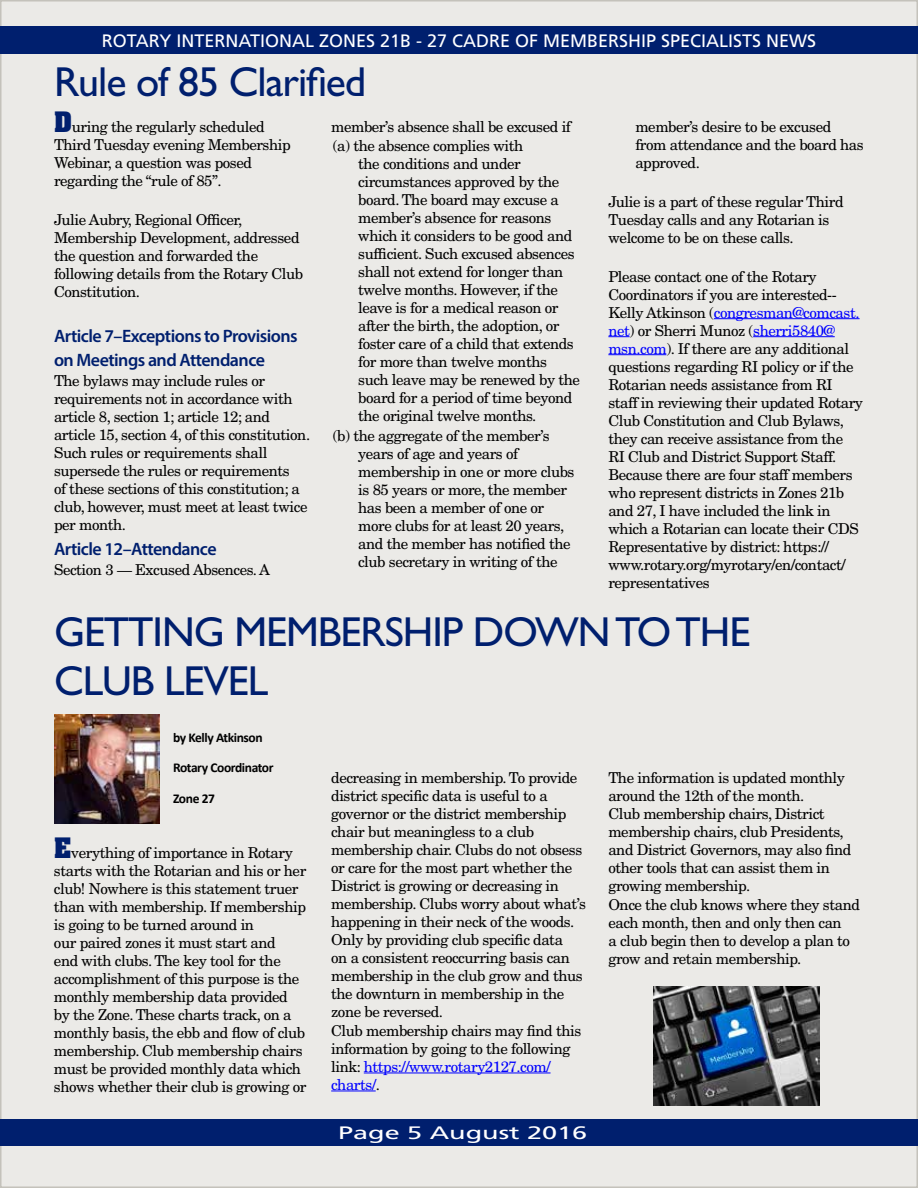
<style>
.page{position:relative;width:918px;height:1188px;background:#fff}
.page>*{position:absolute;margin:0;border:0;box-sizing:border-box;transform-origin:0 0}
.t1{font:42px/48.8px "Gill Sans Std";letter-spacing:-.025em;color:#001f6e}
.t2{font:600 18px/24px "Myriad Pro";letter-spacing:-.03em;color:#001f6e}
.t3{font:18px "Frutiger LT Std";color:#fff}
.t4{font:18px "Frutiger LT Std";color:#fff;scale:1.5 1}
.t5{font:15px/18px "New Century Schlbk LT Std";letter-spacing:-.03em;color:#000}
.t6{font:700 13.5px "Calibri";letter-spacing:-.03em;color:#000}
.s1{font-family:"Aachen Std";font-weight:700;font-size:24px;color:#001f6e}
.s2{color:#00f}
</style>
<div class="page">
<div style="left:0;top:0;width:918px;height:1188px;background:#ebeae7;border:2px solid #c4c2bb"></div>
<img style="left:653px;top:987px;width:166px;height:118px">
<div style="left:0;top:26px;width:918px;height:28px;background:#001f6e"></div>
<div style="left:0;top:1119px;width:918px;height:27px;background:#001f6e"></div>
<hr style="left:714px;top:318px;width:146px;height:1px;background:#00f">
<svg style="left:608px;top:336px;width:22px;height:1px"></svg>
<hr style="left:753px;top:336px;width:82px;height:1px;background:#00f">
<hr style="left:608px;top:354px;width:58px;height:1px;background:#00f">
<hr style="left:364px;top:1073px;width:187px;height:1px;background:#00f">
<hr style="left:331px;top:1091px;width:45px;height:1px;background:#00f">
<img style="left:54px;top:715px;width:106px;height:109px">
<p class="t3" style="left:102px;top:30px;width:716px">ROTARY INTERNATIONAL ZONES 21B - 27 CADRE OF MEMBERSHIP SPECIALISTS NEWS</p>
<h1 class="t1" style="left:54px;top:58px;width:314px">Rule of 85 Clarified</h1>
<p class="t5" style="left:54px;top:118px;width:238px"><span class="s1">D</span>uring the regularly scheduled<br>Third Tuesday evening Membership<br>Webinar, a question was posed regarding the “rule of 85”.</p>
<p class="t5" style="left:54px;top:211px;width:251px">Julie Aubry, Regional Officer,<br>Membership Development, addressed the question and forwarded the following details from the Rotary Club<br>Constitution.</p>
<p class="t2" style="left:54px;top:324px;width:245px">Article 7–Exceptions to Provisions on Meetings and Attendance</p>
<p class="t5" style="left:54px;top:372px;width:258px">The bylaws may include rules or requirements not in accordance with article 8, section 1; article 12; and article 15, section 4, of this constitution.<br>Such rules or requirements shall supersede the rules or requirements<br>of these sections of this constitution; a club, however, must meet at least twice per month.</p>
<p class="t2" style="left:54px;top:537px;width:164px">Article 12–Attendance</p>
<p class="t5" style="left:54px;top:561px;width:218px">Section 3 — Excused Absences. A</p>
<p class="t5" style="left:331px;top:117px;width:241px;line-height:19.5px">member’s absence shall be excused if (a) the absence complies with</p>
<p class="t5" style="left:358px;top:155px;width:223px">the conditions and under circumstances approved by the board. The board may excuse a member’s absence for reasons which it considers to be good and sufficient. Such excused absences shall not extend for longer than twelve months. However, if the leave is for a medical reason or after the birth, the adoption, or foster care of a child that extends for more than twelve months such leave may be renewed by the board for a period of time beyond the original twelve months.</p>
<p class="t5" style="left:358px;top:427px;width:218px;text-indent:-26px">(b) the aggregate of the member’s years of age and years of membership in one or more clubs is 85 years or more, the member has been a member of one or more clubs for at least 20 years, and the member has notified the club secretary in writing of the</p>
<p class="t5" style="left:635px;top:118px;width:230px">member’s desire to be excused from attendance and the board has approved.</p>
<p class="t5" style="left:608px;top:193px;width:237px">Julie is a part of these regular Third<br>Tuesday calls and any Rotarian is welcome to be on these calls.</p>
<p class="t5" style="left:608px;top:268px;width:256px">Please contact one of the Rotary Coordinators if you are interested-- Kelly Atkinson (<span class="s2">congresman@comcast. net</span>) or Sherri Munoz (<span class="s2">sherri5840@ msn.com</span>). If there are any additional questions regarding RI policy or if the Rotarian needs assistance from RI staff in reviewing their updated Rotary Club Constitution and Club Bylaws, they can receive assistance from the RI Club and District Support Staff.<br>Because there are four staff members who represent districts in Zones 21b and 27, I have included the link in which a Rotarian can locate their CDS Representative by district: https:// www.rotary.org/myrotary/en/contact/ representatives</p>
<h1 class="t1" style="left:54px;top:608px;width:698px">GETTING MEMBERSHIP DOWN TO THE<br>CLUB LEVEL</h1>
<p class="t6" style="left:173px;top:729px;width:91px">by Kelly Atkinson</p>
<p class="t6" style="left:173px;top:760px;width:102px">Rotary Coordinator</p>
<p class="t6" style="left:173px;top:790px;width:43px">Zone 27</p>
<p class="t5" style="left:608px;top:768px;width:245px">The information is updated monthly around the 12th of the month.<br>Club membership chairs, District membership chairs, club Presidents, and District Governors, may also find other tools that can assist them in growing membership.</p>
<p class="t5" style="left:608px;top:896px;width:253px">Once the club knows where they stand each month, then and only then can<br>a club begin then to develop a plan to grow and retain membership.</p>
<p class="t5" style="left:331px;top:768px;width:256px">decreasing in membership. To provide district specific data is useful to a governor or the district membership chair but meaningless to a club membership chair. Clubs do not obsess or care for the most part whether the District is growing or decreasing in membership. Clubs worry about what’s happening in their neck of the woods.<br>Only by providing club specific data<br>on a consistent reoccurring basis can membership in the club grow and thus the downturn in membership in the zone be reversed.</p>
<p class="t5" style="left:331px;top:1022px;width:252px">Club membership chairs may find this information by going to the following link: <span class="s2">https://www.rotary2127.com/ charts/</span>.</p>
<p class="t5" style="left:54px;top:843px;width:254px"><span class="s1">E</span>verything of importance in Rotary starts with the Rotarian and his or her club! Nowhere is this statement truer than with membership. If membership is going to be turned around in<br>our paired zones it must start and<br>end with clubs. The key tool for the accomplishment of this purpose is the monthly membership data provided by the Zone. These charts track, on a monthly basis, the ebb and flow of club membership. Club membership chairs must be provided monthly data which shows whether their club is growing or</p>
<p class="t4" style="left:338px;top:1122px;width:168px">Page 5 August 2016</p>
</div>
